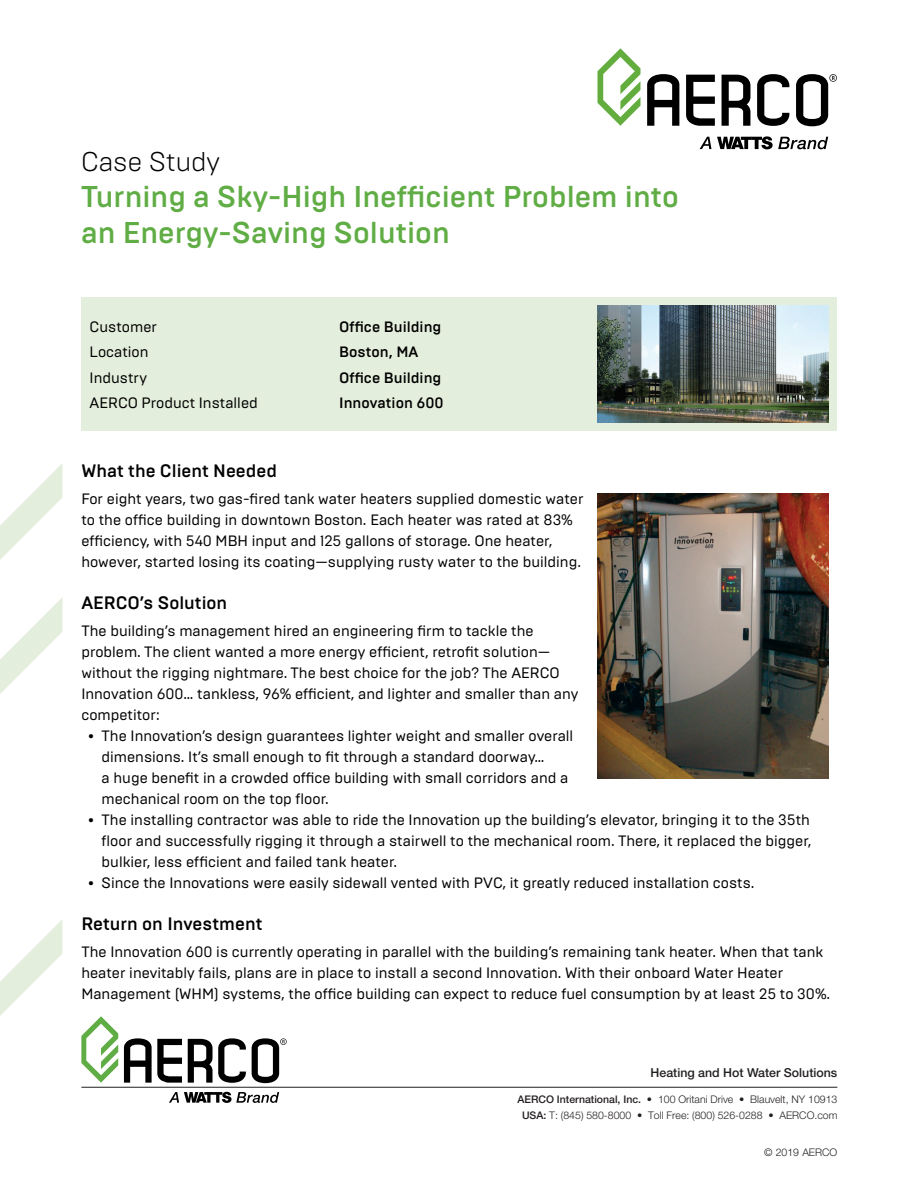
<style>
.page{position:relative;width:918px;height:1188px;background:#fff}
.page>*{position:absolute;margin:0;border:0;box-sizing:border-box;transform-origin:0 0}
.t1{font:500 30px/36px "Brutal Type";color:#60ad45}
.t2{font:300 27px "Brutal Type";color:#000}
.t3{font:500 18px "Brutal Type";color:#000}
.t4{font:15px/21px "Brutal Type";color:#000}
.t5{font:500 15px "Brutal Type";color:#000}
.t6{font:500 12.3px "Helvetica Neue LT Std";color:#231f20}
.body{font:300 10.5px "Helvetica Neue LT Std";color:#231f20}
.s1{font-weight:500}
</style>
<div class="page">
<div style="left:81px;top:297px;width:756px;height:134px;background:#e4eedc"></div>
<img style="left:597px;top:305px;width:232px;height:118px">
<svg style="left:0;top:464px;width:62px;height:96px"></svg>
<svg style="left:0;top:598px;width:62px;height:96px"></svg>
<svg style="left:0;top:920px;width:62px;height:96px"></svg>
<svg style="left:597px;top:48px;width:43px;height:78px"></svg>
<svg style="left:647px;top:74px;width:32px;height:52px"></svg>
<svg style="left:686px;top:75px;width:29px;height:51px"></svg>
<svg style="left:722px;top:75px;width:29px;height:51px"></svg>
<svg style="left:757px;top:74px;width:32px;height:52px"></svg>
<svg style="left:796px;top:74px;width:41px;height:52px"></svg>
<svg style="left:700px;top:137px;width:11px;height:12px"></svg>
<svg style="left:717px;top:136px;width:111px;height:13px"></svg>
<img style="left:597px;top:494px;width:232px;height:285px">
<hr style="left:81px;top:1087px;width:756px;height:1px;background:#231f20">
<svg style="left:81px;top:1016px;width:37px;height:67px"></svg>
<svg style="left:124px;top:1038px;width:58px;height:45px"></svg>
<svg style="left:188px;top:1038px;width:58px;height:45px"></svg>
<svg style="left:252px;top:1038px;width:35px;height:45px"></svg>
<svg style="left:169px;top:1092px;width:110px;height:11px"></svg>
<p class="t2" style="left:81px;top:145px;width:141px">Case Study</p>
<p class="t1" style="left:81px;top:179px;width:599px">Turning a Sky-High Inefficient Problem into an Energy-Saving Solution</p>
<p class="t4" style="left:90px;top:316px;width:69px">Customer</p>
<p class="t4" style="left:90px;top:341px;width:60px">Location</p>
<p class="t4" style="left:90px;top:367px;width:59px">Industry</p>
<p class="t4" style="left:90px;top:392px;width:170px">AERCO Product Installed</p>
<p class="t5" style="left:339px;top:317px;width:104px">Office Building</p>
<p class="t5" style="left:339px;top:343px;width:81px">Boston, MA</p>
<p class="t5" style="left:339px;top:368px;width:104px">Office Building</p>
<p class="t5" style="left:339px;top:394px;width:106px">Innovation 600</p>
<p class="t3" style="left:81px;top:460px;width:197px">What the Client Needed</p>
<p class="t4" style="left:81px;top:489px;width:504px">For eight years, two gas-fired tank water heaters supplied domestic water</p>
<p class="t4" style="left:81px;top:510px;width:493px">to the office building in downtown Boston. Each heater was rated at 83%</p>
<p class="t4" style="left:81px;top:531px;width:472px">efficiency, with 540 MBH input and 125 gallons of storage. One heater,</p>
<p class="t4" style="left:81px;top:552px;width:501px">however, started losing its coating—supplying rusty water to the building.</p>
<p class="t3" style="left:81px;top:592px;width:147px">AERCO’s Solution</p>
<p class="t4" style="left:81px;top:621px;width:499px">The building’s management hired an engineering firm to tackle the problem. The client wanted a more energy efficient, retrofit solution— without the rigging nightmare. The best choice for the job? The AERCO Innovation 600… tankless, 96% efficient, and lighter and smaller than any competitor:</p>
<p class="t4" style="left:102px;top:726px;width:473px;text-indent:-14px">• The Innovation’s design guarantees lighter weight and smaller overall dimensions. It’s small enough to fit through a standard doorway…<br>a huge benefit in a crowded office building with small corridors and a mechanical room on the top floor.</p>
<p class="t4" style="left:102px;top:810px;width:711px;text-align:justify;text-indent:-14px">• The installing contractor was able to ride the Innovation up the building’s elevator, bringing it to the 35th floor and successfully rigging it through a stairwell to the mechanical room. There, it replaced the bigger, bulkier, less efficient and failed tank heater.</p>
<p class="t4" style="left:88px;top:873px;width:668px">• Since the Innovations were easily sidewall vented with PVC, it greatly reduced installation costs.</p>
<p class="t3" style="left:81px;top:913px;width:183px">Return on Investment</p>
<p class="t4" style="left:81px;top:942px;width:744px">The Innovation 600 is currently operating in parallel with the building’s remaining tank heater. When that tank heater inevitably fails, plans are in place to install a second Innovation. With their onboard Water Heater</p>
<p class="t4" style="left:81px;top:984px;width:750px">Management (WHM) systems, the office building can expect to reduce fuel consumption by at least 25 to 30%.</p>
<p class="t6" style="left:651px;top:1065px;width:188px">Heating and Hot Water Solutions</p>
<p class="body" style="left:517px;top:1093px;width:321px"><span class="s1">AERCO International, Inc.</span> • 100 Oritani Drive • Blauvelt, NY 10913</p>
<p class="body" style="left:522px;top:1109px;width:317px"><span class="s1">USA:</span> T: (845) 580-8000 • Toll Free: (800) 526-0288 • AERCO.com</p>
<p class="body" style="left:764px;top:1146px;width:75px">© 2019 AERCO</p>
</div>
